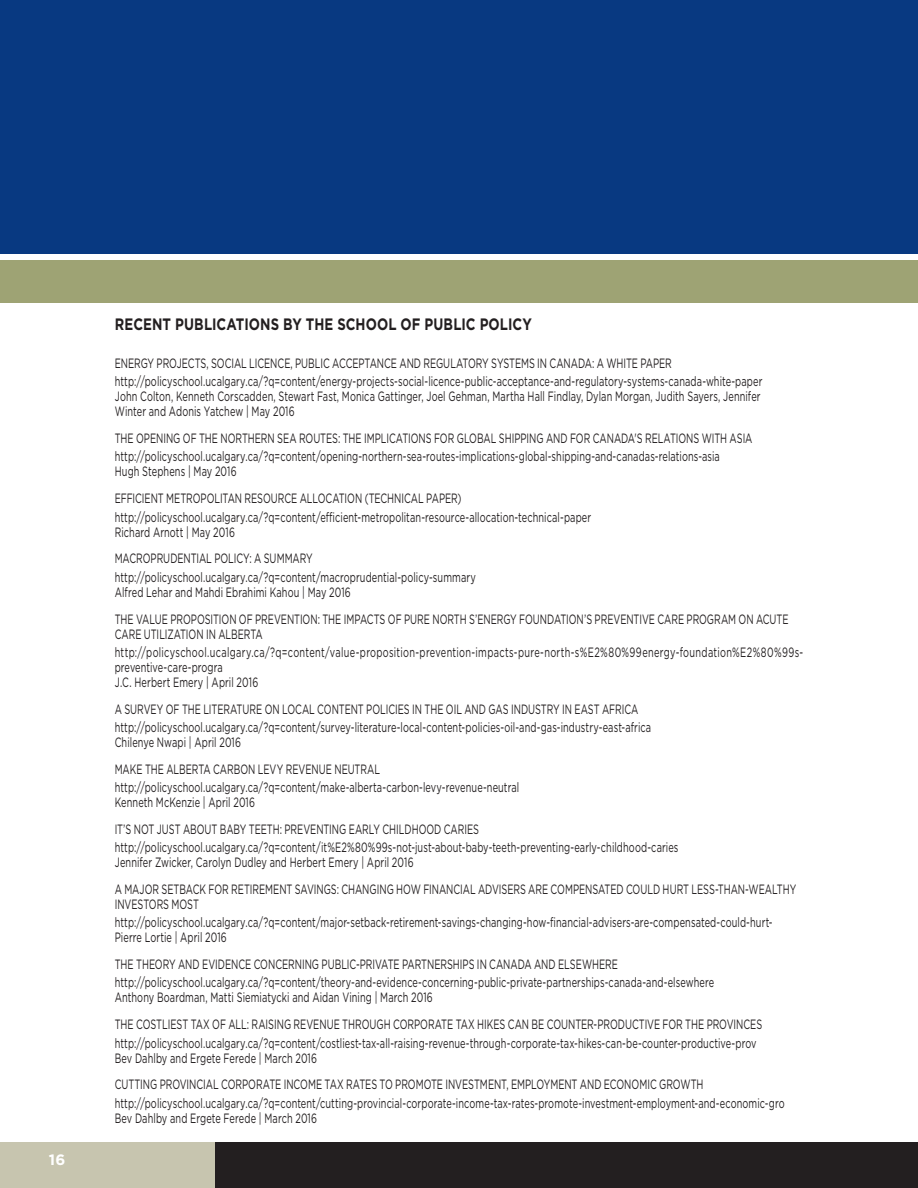
<style>
.page{position:relative;width:918px;height:1188px;background:#fff}
.page>*{position:absolute;margin:0;border:0;box-sizing:border-box;transform-origin:0 0}
.Recent_Pubs_-_Headin{font:700 16.5px "Gotham";letter-spacing:.005em;color:#231f20;scale:.8 1}
.Page_Numbers__gotham{font:700 15px "Gotham";color:#fff}
.Paper_URL{font:13.5px "Gotham";letter-spacing:.01em;color:#231f20;scale:.68 1}
.Paper_Title_-_Recent{font:13.5px/15px "Gotham";letter-spacing:-.005em;color:#231f20;scale:.68 1}
.Paper_Authors__Recen{font:13.5px/15px "Gotham";letter-spacing:.01em;color:#231f20;scale:.68 1}
.Paper_URL-2{font:13.5px/15px "Gotham";letter-spacing:.035em;color:#231f20;scale:.68 1}
</style>
<div class="page">
<div style="left:0;top:1143px;width:215px;height:45px;background:#c7c5af"></div>
<div style="left:215px;top:1143px;width:703px;height:45px;background:#231f20"></div>
<div style="left:0;top:261px;width:918px;height:42px;background:#9ea374"></div>
<div style="left:0;top:0;width:918px;height:253px;background:#083981"></div>
<p class="Page_Numbers__gotham" style="left:49px;top:1150px;width:18px">16</p>
<p class="Recent_Pubs_-_Headin" style="left:115px;top:314px;width:523px">RECENT PUBLICATIONS BY THE SCHOOL OF PUBLIC POLICY</p>
<p class="Paper_Title_-_Recent" style="left:115px;top:356px;width:821px">ENERGY PROJECTS, SOCIAL LICENCE, PUBLIC ACCEPTANCE AND REGULATORY SYSTEMS IN CANADA: A WHITE PAPER</p>
<p class="Paper_URL" style="left:115px;top:373px;width:954px">http://policyschool.ucalgary.ca/?q=content/energy-projects-social-licence-public-acceptance-and-regulatory-systems-canada-white-paper</p>
<p class="Paper_Authors__Recen" style="left:115px;top:389px;width:951px">John Colton, Kenneth Corscadden, Stewart Fast, Monica Gattinger, Joel Gehman, Martha Hall Findlay, Dylan Morgan, Judith Sayers, Jennifer<br>Winter and Adonis Yatchew | May 2016</p>
<p class="Paper_Title_-_Recent" style="left:115px;top:431px;width:939px">THE OPENING OF THE NORTHERN SEA ROUTES: THE IMPLICATIONS FOR GLOBAL SHIPPING AND FOR CANADA'S RELATIONS WITH ASIA</p>
<p class="Paper_URL" style="left:115px;top:448px;width:891px">http://policyschool.ucalgary.ca/?q=content/opening-northern-sea-routes-implications-global-shipping-and-canadas-relations-asia</p>
<p class="Paper_Authors__Recen" style="left:115px;top:464px;width:181px">Hugh Stephens | May 2016</p>
<p class="Paper_Title_-_Recent" style="left:115px;top:491px;width:511px">EFFICIENT METROPOLITAN RESOURCE ALLOCATION (TECHNICAL PAPER)</p>
<p class="Paper_URL" style="left:115px;top:508px;width:702px">http://policyschool.ucalgary.ca/?q=content/efficient-metropolitan-resource-allocation-technical-paper</p>
<p class="Paper_Authors__Recen" style="left:115px;top:524px;width:178px">Richard Arnott | May 2016</p>
<p class="Paper_Title_-_Recent" style="left:115px;top:551px;width:293px">MACROPRUDENTIAL POLICY: A SUMMARY</p>
<p class="Paper_URL" style="left:115px;top:568px;width:533px">http://policyschool.ucalgary.ca/?q=content/macroprudential-policy-summary</p>
<p class="Paper_Authors__Recen" style="left:115px;top:584px;width:349px">Alfred Lehar and Mahdi Ebrahimi Kahou | May 2016</p>
<p class="Paper_Title_-_Recent" style="left:115px;top:611px;width:992px">THE VALUE PROPOSITION OF PREVENTION: THE IMPACTS OF PURE NORTH S’ENERGY FOUNDATION’S PREVENTIVE CARE PROGRAM ON ACUTE<br>CARE UTILIZATION IN ALBERTA</p>
<p class="Paper_URL-2" style="left:115px;top:644px;width:1014px">http://policyschool.ucalgary.ca/?q=content/value-proposition-prevention-impacts-pure-north-s%E2%80%99energy-foundation%E2%80%99s&shy;preventive-care-progra</p>
<p class="Paper_Authors__Recen" style="left:115px;top:674px;width:213px">J.C. Herbert Emery | April 2016</p>
<p class="Paper_Title_-_Recent" style="left:115px;top:701px;width:772px">A SURVEY OF THE LITERATURE ON LOCAL CONTENT POLICIES IN THE OIL AND GAS INDUSTRY IN EAST AFRICA</p>
<p class="Paper_URL" style="left:115px;top:719px;width:790px">http://policyschool.ucalgary.ca/?q=content/survey-literature-local-content-policies-oil-and-gas-industry-east-africa</p>
<p class="Paper_Authors__Recen" style="left:115px;top:734px;width:187px">Chilenye Nwapi | April 2016</p>
<p class="Paper_Title_-_Recent" style="left:115px;top:761px;width:392px">MAKE THE ALBERTA CARBON LEVY REVENUE NEUTRAL</p>
<p class="Paper_URL" style="left:115px;top:779px;width:596px">http://policyschool.ucalgary.ca/?q=content/make-alberta-carbon-levy-revenue-neutral</p>
<p class="Paper_Authors__Recen" style="left:115px;top:795px;width:208px">Kenneth McKenzie | April 2016</p>
<p class="Paper_Title_-_Recent" style="left:115px;top:821px;width:537px">IT’S NOT JUST ABOUT BABY TEETH: PREVENTING EARLY CHILDHOOD CARIES</p>
<p class="Paper_URL" style="left:115px;top:839px;width:831px">http://policyschool.ucalgary.ca/?q=content/it%E2%80%99s-not-just-about-baby-teeth-preventing-early-childhood-caries</p>
<p class="Paper_Authors__Recen" style="left:115px;top:855px;width:441px">Jennifer Zwicker, Carolyn Dudley and Herbert Emery | April 2016</p>
<p class="Paper_Title_-_Recent" style="left:115px;top:882px;width:1004px">A MAJOR SETBACK FOR RETIREMENT SAVINGS: CHANGING HOW FINANCIAL ADVISERS ARE COMPENSATED COULD HURT LESS-THAN-WEALTHY<br>INVESTORS MOST</p>
<p class="Paper_URL" style="left:115px;top:914px;width:969px">http://policyschool.ucalgary.ca/?q=content/major-setback-retirement-savings-changing-how-financial-advisers-are-compensated-could-hurt-</p>
<p class="Paper_Authors__Recen" style="left:115px;top:930px;width:166px">Pierre Lortie | April 2016</p>
<p class="Paper_Title_-_Recent" style="left:115px;top:957px;width:742px">THE THEORY AND EVIDENCE CONCERNING PUBLIC-PRIVATE PARTNERSHIPS IN CANADA AND ELSEWHERE</p>
<p class="Paper_URL" style="left:115px;top:974px;width:883px">http://policyschool.ucalgary.ca/?q=content/theory-and-evidence-concerning-public-private-partnerships-canada-and-elsewhere</p>
<p class="Paper_Authors__Recen" style="left:115px;top:990px;width:469px">Anthony Boardman, Matti Siemiatycki and Aidan Vining | March 2016</p>
<p class="Paper_Title_-_Recent" style="left:115px;top:1017px;width:954px">THE COSTLIEST TAX OF ALL: RAISING REVENUE THROUGH CORPORATE TAX HIKES CAN BE COUNTER-PRODUCTIVE FOR THE PROVINCES</p>
<p class="Paper_URL" style="left:115px;top:1034px;width:945px">http://policyschool.ucalgary.ca/?q=content/costliest-tax-all-raising-revenue-through-corporate-tax-hikes-can-be-counter-productive-prov</p>
<p class="Paper_Authors__Recen" style="left:115px;top:1050px;width:299px">Bev Dahlby and Ergete Ferede | March 2016</p>
<p class="Paper_Title_-_Recent" style="left:115px;top:1077px;width:867px">CUTTING PROVINCIAL CORPORATE INCOME TAX RATES TO PROMOTE INVESTMENT, EMPLOYMENT AND ECONOMIC GROWTH</p>
<p class="Paper_URL" style="left:115px;top:1094px;width:987px">http://policyschool.ucalgary.ca/?q=content/cutting-provincial-corporate-income-tax-rates-promote-investment-employment-and-economic-gro</p>
<p class="Paper_Authors__Recen" style="left:115px;top:1110px;width:299px">Bev Dahlby and Ergete Ferede | March 2016</p>
</div>
